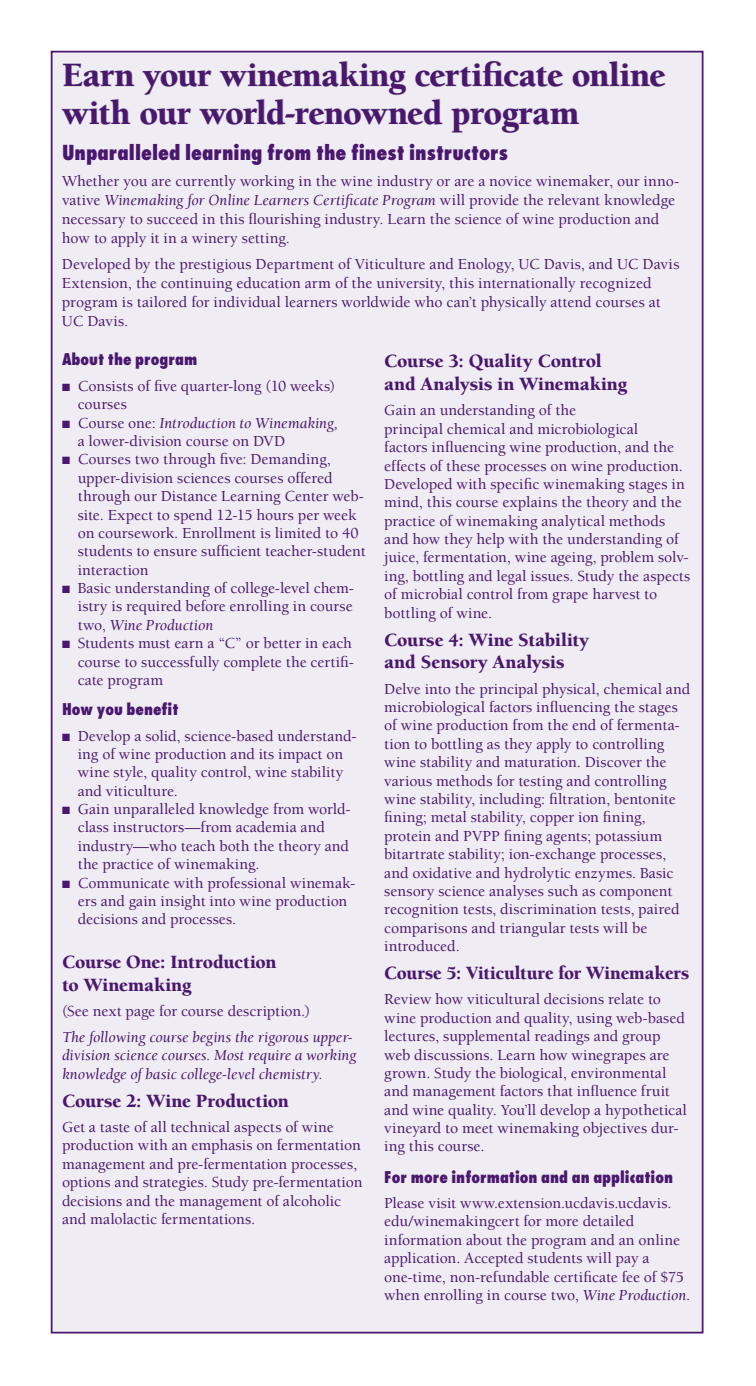
<style>
.page{position:relative;width:756px;height:1386px;background:#fff}
.page>*{position:absolute;margin:0;border:0;box-sizing:border-box;transform-origin:0 0}
.t1{font:900 35px/37.6px "Berkeley";letter-spacing:-.015em;color:#49176d}
.t2{font:800 condensed 20.12px "Futura";color:#49176d}
.t3{font:900 19.25px/22.8px "Berkeley";letter-spacing:-.005em;color:#49176d}
.t4{font:500 15.75px/18.4px "Berkeley";color:#49176d}
.t5{font:italic 15.75px/18.4px "Berkeley";letter-spacing:-.01em;color:#49176d}
.t6{font:800 condensed 15.75px "Futura";color:#49176d}
.s1{font-weight:400;font-style:italic}
</style>
<div class="page">
<div style="left:50px;top:50px;width:654px;height:1284px;background:#f0ecf3"></div>
<svg style="left:61px;top:60px;width:605px;height:73px;background:#ebe8ee"></svg>
<h1 class="t1" style="left:62px;top:57px;width:605px">Earn your winemaking certificate online with our world-renowned program</h1>
<p class="t2" style="left:62px;top:140px;width:448px">Unparalleled learning from the finest instructors</p>
<p class="t4" style="left:62px;top:172px;width:619px;line-height:18.9px">Whether you are currently working in the wine industry or are a novice winemaker, our inno&shy;vative <span class="s1">Winemaking for Online Learners Certificate Program</span> will provide the relevant knowledge necessary to succeed in this flourishing industry. Learn the science of wine production and how to apply it in a winery setting.</p>
<p class="t4" style="left:62px;top:255px;width:619px;line-height:18.9px">Developed by the prestigious Department of Viticulture and Enology, UC Davis, and UC Davis Extension, the continuing education arm of the university, this internationally recognized program is tailored for individual learners worldwide who can’t physically attend courses at UC Davis.</p>
<p class="t6" style="left:62px;top:349px;width:137px">About the program</p>
<p class="t4" style="left:78px;top:377px;width:259px;text-indent:-16px">■ Consists of five quarter-long (10 weeks) courses</p>
<p class="t4" style="left:78px;top:414px;width:262px;text-indent:-16px">■ Course one: <span class="s1">Introduction to Winemaking, </span>a lower-division course on DVD</p>
<p class="t4" style="left:78px;top:451px;width:290px;text-indent:-16px">■ Courses two through five: Demanding, upper-division sciences courses offered through our Distance Learning Center web&shy;site. Expect to spend 12-15 hours per week on coursework. Enrollment is limited to 40 students to ensure sufficient teacher-student interaction</p>
<p class="t4" style="left:78px;top:579px;width:278px;text-align:justify;text-indent:-16px">■ Basic understanding of college-level chem&shy;istry is required before enrolling in course two, <span class="s1">Wine Production</span></p>
<p class="t4" style="left:78px;top:634px;width:278px;text-indent:-16px">■ Students must earn a “C” or better in each course to successfully complete the certifi&shy;cate program</p>
<p class="t6" style="left:62px;top:699px;width:118px">How you benefit</p>
<p class="t4" style="left:78px;top:727px;width:281px;text-indent:-16px">■ Develop a solid, science-based understand&shy;ing of wine production and its impact on wine style, quality control, wine stability and viticulture.</p>
<p class="t4" style="left:78px;top:800px;width:274px;text-indent:-16px">■ Gain unparalleled knowledge from world&shy;class instructors—from academia and industry—who teach both the theory and the practice of winemaking.</p>
<p class="t4" style="left:78px;top:874px;width:279px;text-indent:-16px">■ Communicate with professional winemak&shy;ers and gain insight into wine production decisions and processes.</p>
<p class="t3" style="left:62px;top:951px;width:216px">Course One: Introduction to Winemaking</p>
<p class="t4" style="left:62px;top:1003px;width:250px">(See next page for course description.)</p>
<p class="t5" style="left:62px;top:1028px;width:296px">The following course begins the rigorous upper&shy;division science courses. Most require a working knowledge of basic college-level chemistry.</p>
<p class="t3" style="left:62px;top:1089px;width:228px">Course 2: Wine Production</p>
<p class="t4" style="left:62px;top:1118px;width:302px">Get a taste of all technical aspects of wine production with an emphasis on fermentation management and pre-fermentation processes, options and strategies. Study pre-fermentation decisions and the management of alcoholic and malolactic fermentations.</p>
<p class="t3" style="left:384px;top:350px;width:244px">Course 3: Quality Control and Analysis in Winemaking</p>
<p class="t4" style="left:384px;top:402px;width:308px">Gain an understanding of the<br>principal chemical and microbiological<br>factors influencing wine production, and the effects of these processes on wine production.<br>Developed with specific winemaking stages in mind, this course explains the theory and the practice of winemaking analytical methods and how they help with the understanding of juice, fermentation, wine ageing, problem solv&shy;ing, bottling and legal issues. Study the aspects of microbial control from grape harvest to bottling of wine.</p>
<p class="t3" style="left:384px;top:628px;width:206px">Course 4: Wine Stability and Sensory Analysis</p>
<p class="t4" style="left:384px;top:680px;width:307px">Delve into the principal physical, chemical and microbiological factors influencing the stages of wine production from the end of fermenta&shy;tion to bottling as they apply to controlling wine stability and maturation. Discover the various methods for testing and controlling wine stability, including: filtration, bentonite fining; metal stability, copper ion fining, protein and PVPP fining agents; potassium bitartrate stability; ion-exchange processes, and oxidative and hydrolytic enzymes. Basic sensory science analyses such as component recognition tests, discrimination tests, paired comparisons and triangular tests will be introduced.</p>
<p class="t3" style="left:384px;top:962px;width:307px">Course 5: Viticulture for Winemakers</p>
<p class="t4" style="left:384px;top:991px;width:304px">Review how viticultural decisions relate to wine production and quality, using web-based lectures, supplemental readings and group web discussions. Learn how winegrapes are grown. Study the biological, environmental and management factors that influence fruit and wine quality. You’ll develop a hypothetical vineyard to meet winemaking objectives dur&shy;ing this course.</p>
<p class="t6" style="left:384px;top:1167px;width:290px">For more information and an application</p>
<p class="t4" style="left:384px;top:1194px;width:308px">Please visit www.extension.ucdavis.ucdavis. edu/winemakingcert for more detailed information about the program and an online application. Accepted students will pay a one-time, non-refundable certificate fee of $75 when enrolling in course two, <span class="s1">Wine Production.</span></p>
</div>
